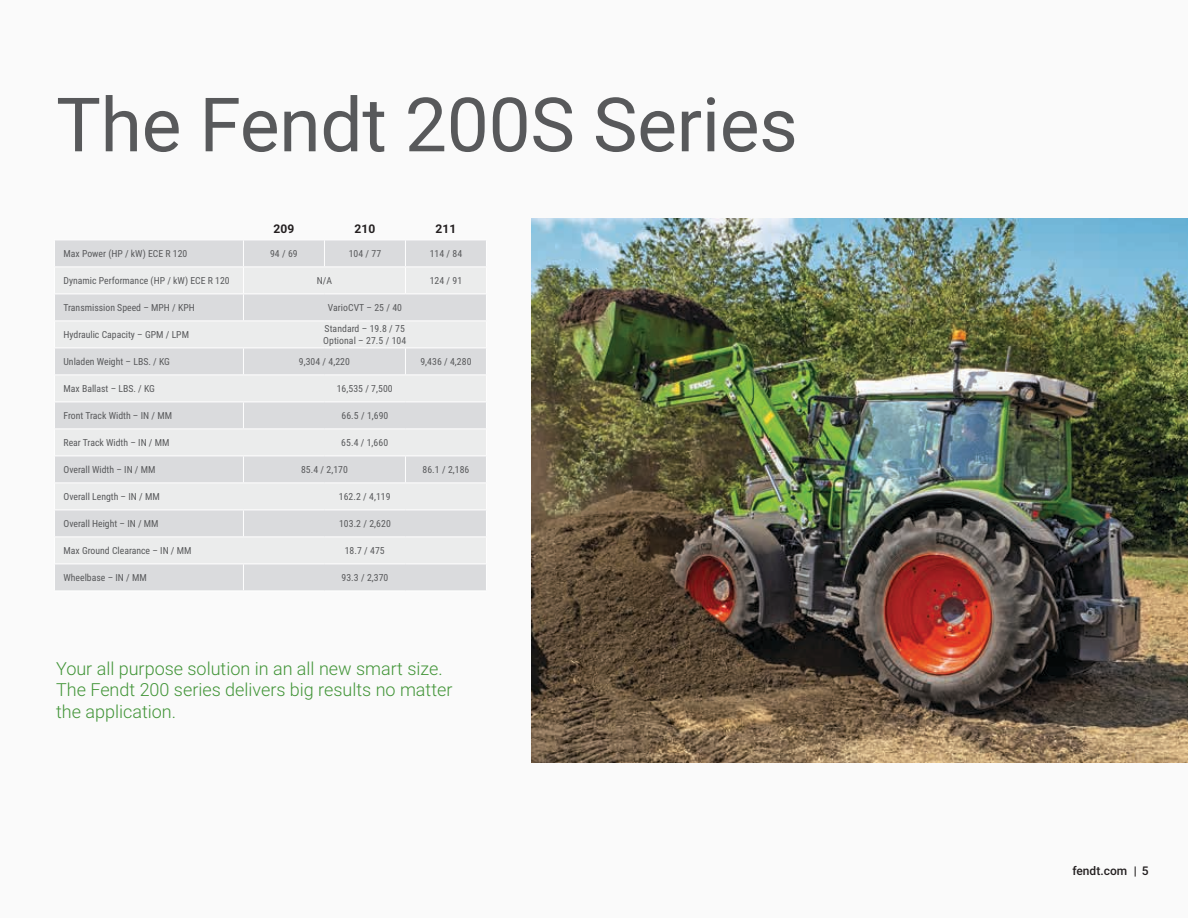
<style>
.page{position:relative;width:1188px;height:918px;background:#fafafa}
.page>*{position:absolute;margin:0;border:0;box-sizing:border-box;transform-origin:0 0}
.t1{font:75px "Roboto";letter-spacing:-.005em;color:#58595b}
.t2{font:300 18px/21.6px "Roboto";color:#439539}
.t3{font:500 12px "Roboto";color:#231f20}
.t4{font:700 12px "Roboto";color:#231f20}
.t5{font:9.75px/12px "Roboto Condensed";color:#58595b}
</style>
<div class="page">
<div style="left:55px;top:240px;width:431px;height:350px;background:#dadbdd"></div>
<svg style="left:55px;top:267px;width:431px;height:296px;fill:#ebecec"></svg>
<hr style="left:54px;top:239px;width:189px;height:1px;background:#fff">
<hr style="left:243px;top:239px;width:81px;height:1px;background:#fff">
<hr style="left:324px;top:239px;width:81px;height:1px;background:#fff">
<hr style="left:405px;top:239px;width:82px;height:1px;background:#fff">
<svg style="left:324px;top:240px;width:1px;height:26px"></svg>
<hr style="left:54px;top:266px;width:189px;height:1px;background:#fff">
<hr style="left:243px;top:266px;width:81px;height:1px;background:#fff">
<hr style="left:324px;top:266px;width:81px;height:1px;background:#fff">
<hr style="left:405px;top:266px;width:82px;height:1px;background:#fff">
<hr style="left:54px;top:293px;width:189px;height:1px;background:#fff">
<hr style="left:243px;top:293px;width:81px;height:1px;background:#fff">
<svg style="left:243px;top:240px;width:1px;height:80px"></svg>
<hr style="left:324px;top:293px;width:81px;height:1px;background:#fff">
<hr style="left:405px;top:293px;width:82px;height:1px;background:#fff">
<svg style="left:243px;top:348px;width:1px;height:26px"></svg>
<svg style="left:243px;top:402px;width:1px;height:26px"></svg>
<svg style="left:243px;top:456px;width:1px;height:26px"></svg>
<svg style="left:243px;top:510px;width:1px;height:26px"></svg>
<hr style="left:54px;top:320px;width:189px;height:1px;background:#fff">
<hr style="left:243px;top:320px;width:81px;height:1px;background:#fff">
<hr style="left:324px;top:320px;width:81px;height:1px;background:#fff">
<hr style="left:405px;top:320px;width:82px;height:1px;background:#fff">
<hr style="left:54px;top:347px;width:189px;height:1px;background:#fff">
<hr style="left:243px;top:347px;width:81px;height:1px;background:#fff">
<hr style="left:324px;top:347px;width:81px;height:1px;background:#fff">
<hr style="left:405px;top:347px;width:82px;height:1px;background:#fff">
<hr style="left:54px;top:374px;width:189px;height:1px;background:#fff">
<hr style="left:243px;top:374px;width:81px;height:1px;background:#fff">
<hr style="left:324px;top:374px;width:81px;height:1px;background:#fff">
<hr style="left:405px;top:374px;width:82px;height:1px;background:#fff">
<hr style="left:54px;top:401px;width:189px;height:1px;background:#fff">
<hr style="left:243px;top:401px;width:81px;height:1px;background:#fff">
<hr style="left:324px;top:401px;width:81px;height:1px;background:#fff">
<hr style="left:405px;top:401px;width:82px;height:1px;background:#fff">
<hr style="left:54px;top:428px;width:189px;height:1px;background:#fff">
<hr style="left:243px;top:428px;width:81px;height:1px;background:#fff">
<hr style="left:324px;top:428px;width:81px;height:1px;background:#fff">
<hr style="left:405px;top:428px;width:82px;height:1px;background:#fff">
<hr style="left:54px;top:455px;width:189px;height:1px;background:#fff">
<hr style="left:243px;top:455px;width:81px;height:1px;background:#fff">
<hr style="left:324px;top:455px;width:81px;height:1px;background:#fff">
<hr style="left:405px;top:455px;width:82px;height:1px;background:#fff">
<hr style="left:54px;top:482px;width:189px;height:1px;background:#fff">
<hr style="left:243px;top:482px;width:81px;height:1px;background:#fff">
<hr style="left:324px;top:482px;width:81px;height:1px;background:#fff">
<hr style="left:405px;top:482px;width:82px;height:1px;background:#fff">
<hr style="left:54px;top:509px;width:189px;height:1px;background:#fff">
<hr style="left:243px;top:509px;width:81px;height:1px;background:#fff">
<hr style="left:324px;top:509px;width:81px;height:1px;background:#fff">
<hr style="left:405px;top:509px;width:82px;height:1px;background:#fff">
<hr style="left:54px;top:536px;width:189px;height:1px;background:#fff">
<hr style="left:243px;top:536px;width:81px;height:1px;background:#fff">
<hr style="left:324px;top:536px;width:81px;height:1px;background:#fff">
<hr style="left:405px;top:536px;width:82px;height:1px;background:#fff">
<hr style="left:54px;top:563px;width:189px;height:1px;background:#fff">
<hr style="left:54px;top:590px;width:189px;height:1px;background:#fff">
<hr style="left:243px;top:563px;width:81px;height:1px;background:#fff">
<svg style="left:243px;top:564px;width:1px;height:26px"></svg>
<hr style="left:324px;top:563px;width:81px;height:1px;background:#fff">
<hr style="left:405px;top:563px;width:82px;height:1px;background:#fff">
<hr style="left:243px;top:590px;width:81px;height:1px;background:#fff">
<hr style="left:324px;top:590px;width:81px;height:1px;background:#fff">
<hr style="left:405px;top:590px;width:82px;height:1px;background:#fff">
<svg style="left:405px;top:240px;width:1px;height:53px"></svg>
<svg style="left:405px;top:348px;width:1px;height:26px"></svg>
<svg style="left:405px;top:456px;width:1px;height:26px"></svg>
<img style="left:531px;top:218px;width:657px;height:544px">
<h1 class="t1" style="left:56px;top:72px;width:743px">The Fendt 200S Series</h1>
<p class="t4" style="left:274px;top:221px;width:22px">209</p>
<p class="t4" style="left:355px;top:221px;width:22px">210</p>
<p class="t4" style="left:436px;top:221px;width:22px">211</p>
<p class="t5" style="left:63px;top:247px;width:125px">Max Power (HP / kW) ECE R 120</p>
<p class="t5" style="left:270px;top:247px;width:29px">94 / 69</p>
<p class="t5" style="left:349px;top:247px;width:34px">104 / 77</p>
<p class="t5" style="left:430px;top:247px;width:34px">114 / 84</p>
<p class="t5" style="left:63px;top:274px;width:168px">Dynamic Performance (HP / kW) ECE R 120</p>
<p class="t5" style="left:317px;top:274px;width:17px">N/A</p>
<p class="t5" style="left:430px;top:274px;width:34px">124 / 91</p>
<p class="t5" style="left:63px;top:301px;width:133px">Transmission Speed – MPH / KPH</p>
<p class="t5" style="left:328px;top:301px;width:76px">VarioCVT – 25 / 40</p>
<p class="t5" style="left:63px;top:328px;width:127px">Hydraulic Capacity – GPM / LPM</p>
<p class="t5" style="left:323px;top:322px;width:84px">Standard – 19.8 / 75<br>Optional – 27.5 / 104</p>
<p class="t5" style="left:63px;top:355px;width:108px">Unladen Weight – LBS. / KG</p>
<p class="t5" style="left:299px;top:355px;width:53px">9,304 / 4,220</p>
<p class="t5" style="left:420px;top:355px;width:53px">9,436 / 4,280</p>
<p class="t5" style="left:63px;top:382px;width:93px">Max Ballast – LBS. / KG</p>
<p class="t5" style="left:337px;top:382px;width:57px">16,535 / 7,500</p>
<p class="t5" style="left:63px;top:409px;width:110px">Front Track Width – IN / MM</p>
<p class="t5" style="left:342px;top:409px;width:48px">66.5 / 1,690</p>
<p class="t5" style="left:63px;top:436px;width:108px">Rear Track Width – IN / MM</p>
<p class="t5" style="left:341px;top:436px;width:48px">65.4 / 1,660</p>
<p class="t5" style="left:63px;top:463px;width:94px">Overall Width – IN / MM</p>
<p class="t5" style="left:301px;top:463px;width:48px">85.4 / 2,170</p>
<p class="t5" style="left:423px;top:463px;width:48px">86.1 / 2,186</p>
<p class="t5" style="left:63px;top:490px;width:98px">Overall Length – IN / MM</p>
<p class="t5" style="left:339px;top:490px;width:53px">162.2 / 4,119</p>
<p class="t5" style="left:63px;top:517px;width:97px">Overall Height – IN / MM</p>
<p class="t5" style="left:339px;top:517px;width:53px">103.2 / 2,620</p>
<p class="t5" style="left:63px;top:544px;width:130px">Max Ground Clearance – IN / MM</p>
<p class="t5" style="left:345px;top:544px;width:42px">18.7 / 475</p>
<p class="t5" style="left:63px;top:571px;width:85px">Wheelbase – IN / MM</p>
<p class="t5" style="left:342px;top:571px;width:48px">93.3 / 2,370</p>
<h2 class="t2" style="left:56px;top:657px;width:398px">Your all purpose solution in an all new smart size.<br>The Fendt 200 series delivers big results no matter the application.</h2>
<p class="t3" style="left:1072px;top:862px;width:78px">fendt.com | 5</p>
</div>
